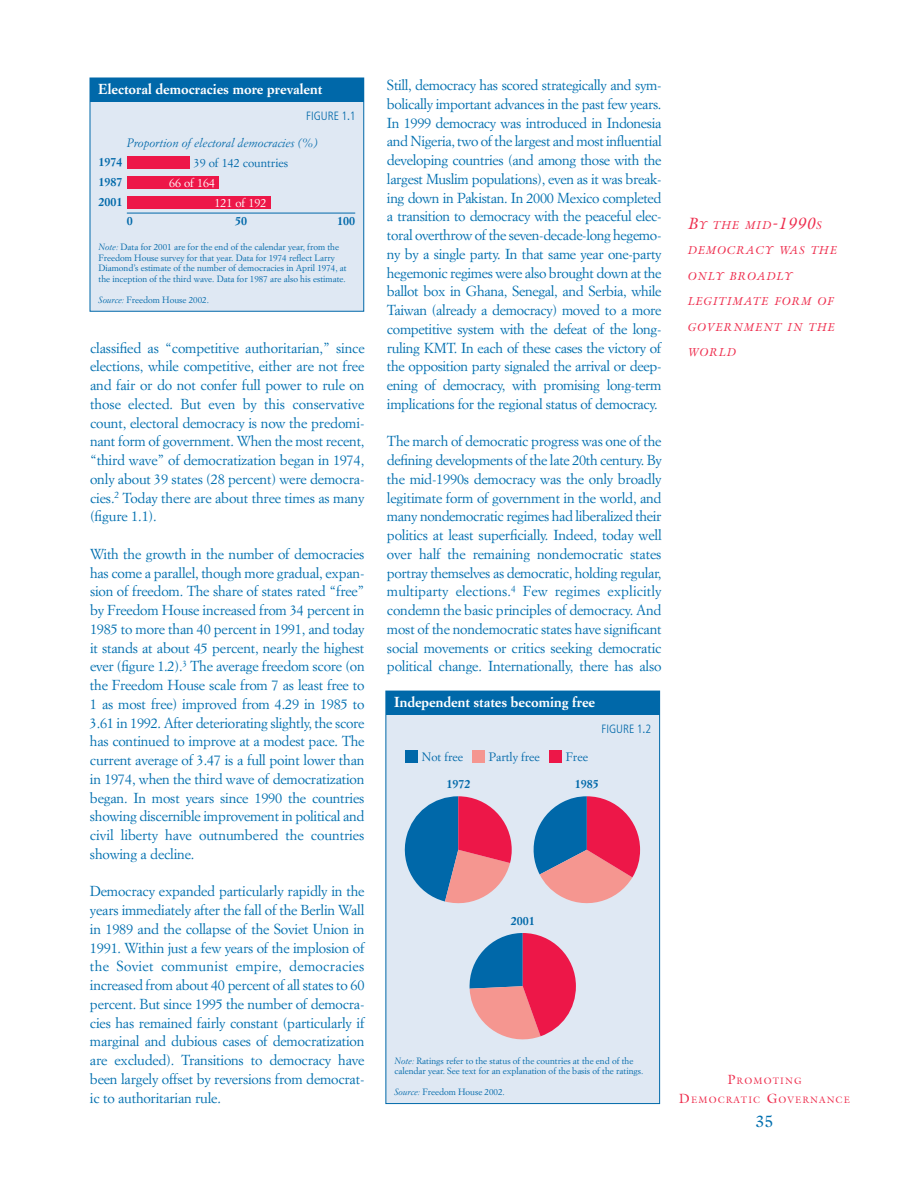
<style>
.page{position:relative;width:918px;height:1188px;background:#fff}
.page>*{position:absolute;margin:0;border:0;box-sizing:border-box;transform-origin:0 0}
.t1{font:16.5px "Galliard";color:#006faf}
.t2{font:14.25px/18.8px "Simoncini Garamond";letter-spacing:-.015em;color:#006faf;text-align:justify}
.t3{font:700 14.25px "Simoncini Garamond";color:#fff}
.t4{font:12px "Simoncini Garamond";color:#0068a9}
.t5{font:italic 12px "Simoncini Garamond";color:#0068a9}
.t6{font:700 12px "Simoncini Garamond";color:#0068a9}
.t7{font:300 12px "Hdr Frutiger Cond";color:#0068a9}
.t8{font:12px "Simoncini Garamond";color:#fff}
.t9{font:italic 11.55px "Galliard";letter-spacing:.075em;color:#ee2e4e}
.t10{font:9.45px/18.3px "Galliard";letter-spacing:.12em;color:#ee2e4e;text-align:center}
.t11{font:9px/10.5px "Simoncini Garamond";color:#0068a9}
.s1{font-style:italic}
.s2{font-size:16.5px}
.s3{font-size:13.5px}
</style>
<div class="page">
<div style="left:90px;top:78px;width:274px;height:233px;background:#dfe8f3;border:1px solid #0068a9"></div>
<div style="left:90px;top:78px;width:274px;height:23px;background:#0068a9"></div>
<div style="left:127px;top:156px;width:63px;height:13px;background:#ed1748"></div>
<div style="left:127px;top:176px;width:92px;height:13px;background:#ed1748"></div>
<div style="left:127px;top:196px;width:144px;height:13px;background:#ed1748"></div>
<hr style="left:127px;top:213px;width:228px;height:1px;background:#0068a9">
<div style="left:386px;top:691px;width:274px;height:413px;background:#dfe8f3;border:1px solid #0068a9"></div>
<div style="left:472px;top:750px;width:12px;height:12px;background:#f59690"></div>
<div style="left:386px;top:691px;width:274px;height:23px;background:#0068a9"></div>
<div style="left:549px;top:750px;width:13px;height:12px;background:#ed1748"></div>
<div style="left:405px;top:750px;width:13px;height:12px;background:#0068a9"></div>
<svg style="left:404px;top:796px;width:108px;height:108px"></svg>
<svg style="left:533px;top:796px;width:107px;height:108px"></svg>
<svg style="left:469px;top:933px;width:107px;height:107px"></svg>
<p class="t3" style="left:98px;top:83px;width:226px">Electoral democracies more prevalent</p>
<p class="t7" style="left:306px;top:111px;width:51px">FIGURE 1.1</p>
<p class="t5" style="left:127px;top:138px;width:192px">Proportion of electoral democracies (%)</p>
<p class="t6" style="left:99px;top:157px;width:25px">1974</p>
<p class="t4" style="left:194px;top:158px;width:96px">39 of 142 countries</p>
<p class="t6" style="left:99px;top:177px;width:25px">1987</p>
<p class="t8" style="left:169px;top:178px;width:47px">66 of 164</p>
<p class="t6" style="left:99px;top:197px;width:25px">2001</p>
<p class="t8" style="left:214px;top:198px;width:53px">121 of 192</p>
<p class="t6" style="left:127px;top:216px;width:7px">0</p>
<p class="t6" style="left:235px;top:216px;width:13px">50</p>
<p class="t6" style="left:337px;top:216px;width:19px">100</p>
<p class="t11" style="left:99px;top:243px;width:250px"><span class="s1">Note:</span> Data for 2001 are for the end of the calendar year, from the Freedom House survey for that year. Data for 1974 reflect Larry Diamond’s estimate of the number of democracies in April 1974, at the inception of the third wave. Data for 1987 are also his estimate.</p>
<p class="t11" style="left:99px;top:295px;width:112px"><span class="s1">Source:</span> Freedom House 2002.</p>
<p class="t2" style="left:90px;top:339px;width:276px">classified as “competitive authoritarian,” since elections, while competitive, either are not free and fair or do not confer full power to rule on those elected. But even by this conservative count, electoral democracy is now the predomi&shy;nant form of government. When the most recent, “third wave” of democratization began in 1974, only about 39 states (28 percent) were democra&shy;cies.<sup>2</sup> Today there are about three times as many (figure 1.1).</p>
<p class="t2" style="left:90px;top:545px;width:276px">With the growth in the number of democracies has come a parallel, though more gradual, expan&shy;sion of freedom. The share of states rated “free” by Freedom House increased from 34 percent in 1985 to more than 40 percent in 1991, and today it stands at about 45 percent, nearly the highest ever (figure 1.2).<sup>3</sup> The average freedom score (on the Freedom House scale from 7 as least free to 1 as most free) improved from 4.29 in 1985 to 3.61 in 1992. After deteriorating slightly, the score has continued to improve at a modest pace. The current average of 3.47 is a full point lower than in 1974, when the third wave of democratization began. In most years since 1990 the countries showing discernible improvement in political and civil liberty have outnumbered the countries showing a decline.</p>
<p class="t2" style="left:90px;top:883px;width:276px">Democracy expanded particularly rapidly in the years immediately after the fall of the Berlin Wall in 1989 and the collapse of the Soviet Union in 1991. Within just a few years of the implosion of the Soviet communist empire, democracies increased from about 40 percent of all states to 60 percent. But since 1995 the number of democra&shy;cies has remained fairly constant (particularly if marginal and dubious cases of democratization are excluded). Transitions to democracy have been largely offset by reversions from democrat&shy;ic to authoritarian rule.</p>
<p class="t2" style="left:387px;top:77px;width:276px">Still, democracy has scored strategically and sym&shy;bolically important advances in the past few years.<br>In 1999 democracy was introduced in Indonesia and Nigeria, two of the largest and most influential developing countries (and among those with the largest Muslim populations), even as it was break&shy;ing down in Pakistan. In 2000 Mexico completed a transition to democracy with the peaceful elec&shy;toral overthrow of the seven-decade-long hegemo&shy;ny by a single party. In that same year one-party hegemonic regimes were also brought down at the ballot box in Ghana, Senegal, and Serbia, while Taiwan (already a democracy) moved to a more competitive system with the defeat of the long&shy;ruling KMT. In each of these cases the victory of the opposition party signaled the arrival or deep&shy;ening of democracy, with promising long-term implications for the regional status of democracy.</p>
<p class="t2" style="left:387px;top:433px;width:276px">The march of democratic progress was one of the defining developments of the late 20th century. By the mid-1990s democracy was the only broadly legitimate form of government in the world, and many nondemocratic regimes had liberalized their politics at least superficially. Indeed, today well over half the remaining nondemocratic states portray themselves as democratic, holding regular, multiparty elections.<sup>4</sup> Few regimes explicitly condemn the basic principles of democracy. And most of the nondemocratic states have significant social movements or critics seeking democratic political change. Internationally, there has also</p>
<p class="t3" style="left:394px;top:696px;width:203px">Independent states becoming free</p>
<p class="t7" style="left:602px;top:724px;width:51px">FIGURE 1.2</p>
<p class="t4" style="left:422px;top:751px;width:43px">Not free</p>
<p class="t4" style="left:566px;top:751px;width:24px">Free</p>
<p class="t6" style="left:447px;top:779px;width:25px">1972</p>
<p class="t6" style="left:575px;top:779px;width:25px">1985</p>
<p class="t4" style="left:489px;top:751px;width:53px">Partly free</p>
<p class="t9" style="left:687px;top:220px;width:136px"><span class="s2">B</span>Y THE MID<span class="s2">-1990</span>S</p>
<p class="t9" style="left:687px;top:246px;width:151px">DEMOCRACY WAS THE</p>
<p class="t9" style="left:687px;top:271px;width:106px">ONLY BROADLY</p>
<p class="t9" style="left:687px;top:297px;width:148px">LEGITIMATE FORM OF</p>
<p class="t9" style="left:687px;top:322px;width:148px">GOVERNMENT IN THE</p>
<p class="t9" style="left:687px;top:348px;width:50px">WORLD</p>
<p class="t6" style="left:511px;top:915px;width:25px">2001</p>
<p class="t11" style="left:394px;top:1056px;width:251px"><span class="s1">Note:</span> Ratings refer to the status of the countries at the end of the calendar year. See text for an explanation of the basis of the ratings.</p>
<p class="t11" style="left:394px;top:1087px;width:112px"><span class="s1">Source:</span> Freedom House 2002.</p>
<p class="t10" style="left:679px;top:1073px;width:173px"><span class="s3">P</span>ROMOTING<br><span class="s3">D</span>EMOCRATIC <span class="s3">G</span>OVERNANCE</p>
<p class="t1" style="left:755px;top:1115px;width:20px">35</p>
</div>
